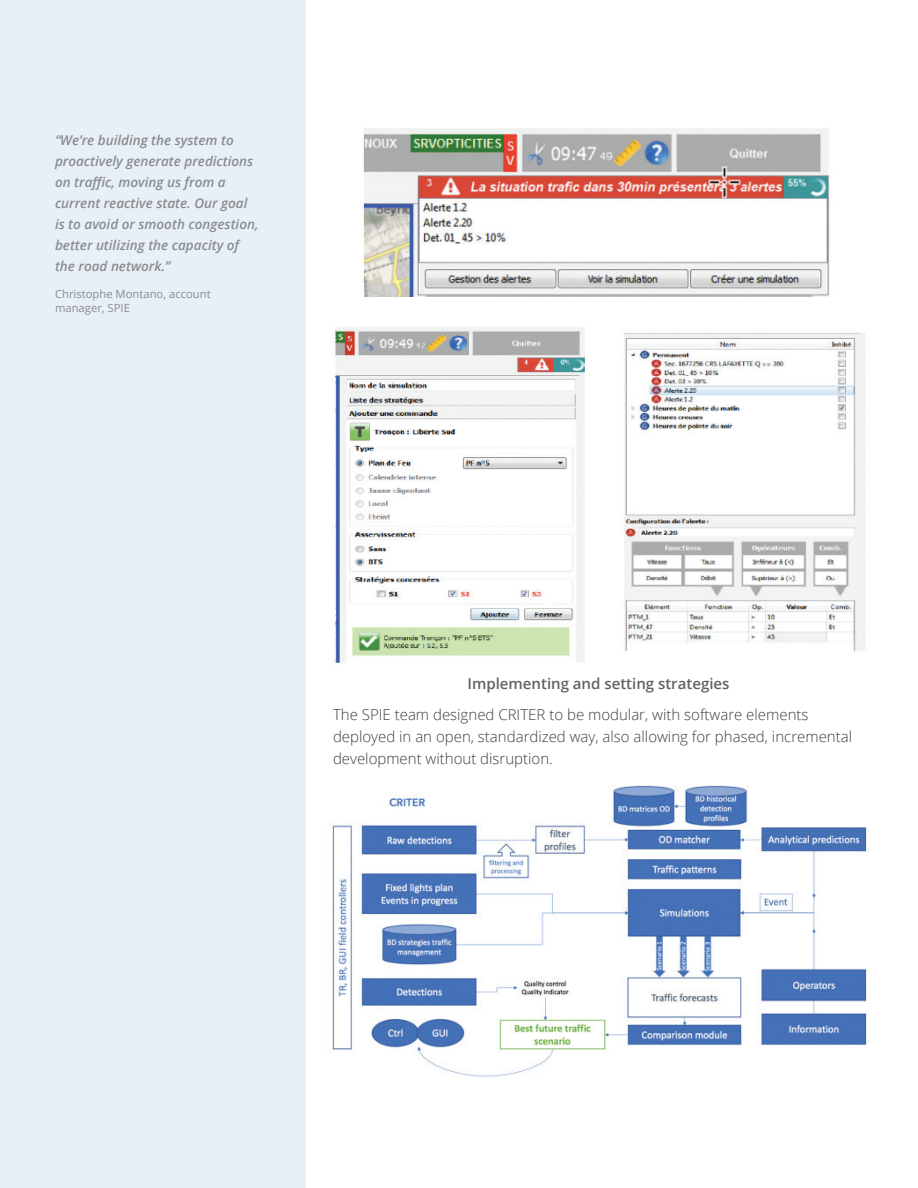
<style>
.page{position:relative;width:918px;height:1188px;background:#fff}
.page>*{position:absolute;margin:0;border:0;box-sizing:border-box;transform-origin:0 0}
.t1{font:300 15px/21.8px "Open Sans";color:#3e3e3f}
.t2{font:600 15px "Open Sans";color:#626265}
.t3{font:italic 600 13.5px/21px "Open Sans";color:#8a8c8f}
.t4{font:11.25px/13.5px "Open Sans";color:#8a8c8f}
</style>
<div class="page">
<div style="left:0;top:0;width:306px;height:1188px;background:#e8f0f7"></div>
<img style="left:363px;top:128px;width:467px;height:169px">
<img style="left:333px;top:327px;width:532px;height:336px">
<img style="left:332px;top:786px;width:536px;height:291px">
<p class="t3" style="left:55px;top:130px;width:205px">“We’re building the system to proactively generate predictions on traffic, moving us from a current reactive state. Our goal is to avoid or smooth congestion, better utilizing the capacity of the road network.”</p>
<p class="t4" style="left:55px;top:287px;width:157px">Christophe Montano, account manager, SPIE</p>
<p class="t2" style="left:468px;top:673px;width:263px">Implementing and setting strategies</p>
<p class="t1" style="left:333px;top:704px;width:521px">The SPIE team designed CRITER to be modular, with software elements deployed in an open, standardized way, also allowing for phased, incremental development without disruption.</p>
</div>
